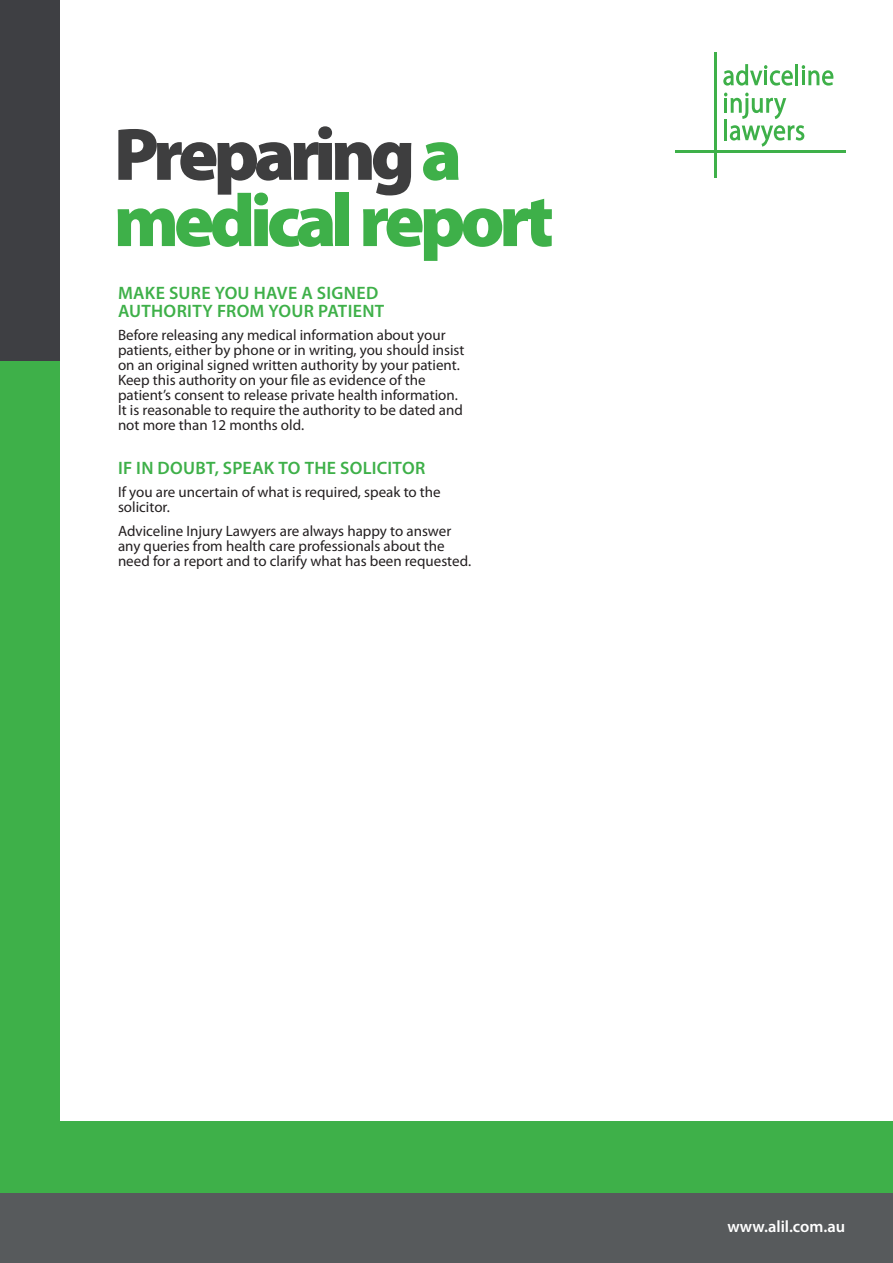
<style>
.page{position:relative;width:893px;height:1263px;background:#fff}
.page>*{position:absolute;margin:0;border:0;box-sizing:border-box;transform-origin:0 0}
.HRText{font:900 74.85px/66.3px "Myriad Pro";letter-spacing:-.07em;color:#3eb049}
.Body_text{font:600 18px/18px "Myriad Pro";letter-spacing:.015em;color:#3eb049}
.t1{font:600 16.5px "Myriad Pro";color:#fff}
.Body_text-2{font:15px/15px "Myriad Pro";color:#231f20}
.s1{color:#3e3e3f}
</style>
<div class="page">
<div style="left:0;top:0;width:60px;height:361px;background:#3e3f43"></div>
<div style="left:0;top:361px;width:59px;height:831px;background:#3eb049"></div>
<div style="left:0;top:1192px;width:893px;height:71px;background:#575a5c"></div>
<div style="left:0;top:1121px;width:893px;height:71px;background:#3eb049"></div>
<hr style="left:675px;top:150px;width:170px;height:2px;background:#3eb049">
<hr style="left:714px;top:52px;width:2px;height:126px;background:#3eb049">
<svg style="left:723px;top:64px;width:70px;height:22px"></svg>
<hr style="left:795px;top:64px;width:3px;height:21px;background:#3eb049">
<svg style="left:802px;top:65px;width:31px;height:21px"></svg>
<svg style="left:724px;top:93px;width:62px;height:26px"></svg>
<hr style="left:724px;top:119px;width:3px;height:21px;background:#3eb049">
<svg style="left:730px;top:125px;width:74px;height:22px"></svg>
<p class="HRText" style="left:114px;top:122px;width:442px"><span class="s1">Preparing</span> a medical report</p>
<p class="Body_text" style="left:118px;top:283px;width:268px">MAKE SURE YOU HAVE A SIGNED<br>AUTHORITY FROM YOUR PATIENT</p>
<p class="Body_text-2" style="left:118px;top:327px;width:348px">Before releasing any medical information about your patients, either by phone or in writing, you should insist on an original signed written authority by your patient.<br>Keep this authority on your file as evidence of the patient’s consent to release private health information.<br>It is reasonable to require the authority to be dated and not more than 12 months old.</p>
<p class="Body_text" style="left:118px;top:458px;width:309px">IF IN DOUBT, SPEAK TO THE SOLICITOR</p>
<p class="Body_text-2" style="left:118px;top:484px;width:324px">If you are uncertain of what is required, speak to the solicitor.</p>
<p class="Body_text-2" style="left:118px;top:523px;width:355px">Adviceline Injury Lawyers are always happy to answer any queries from health care professionals about the need for a report and to clarify what has been requested.</p>
<p class="t1" style="left:727px;top:1216px;width:119px">www.alil.com.au</p>
</div>
